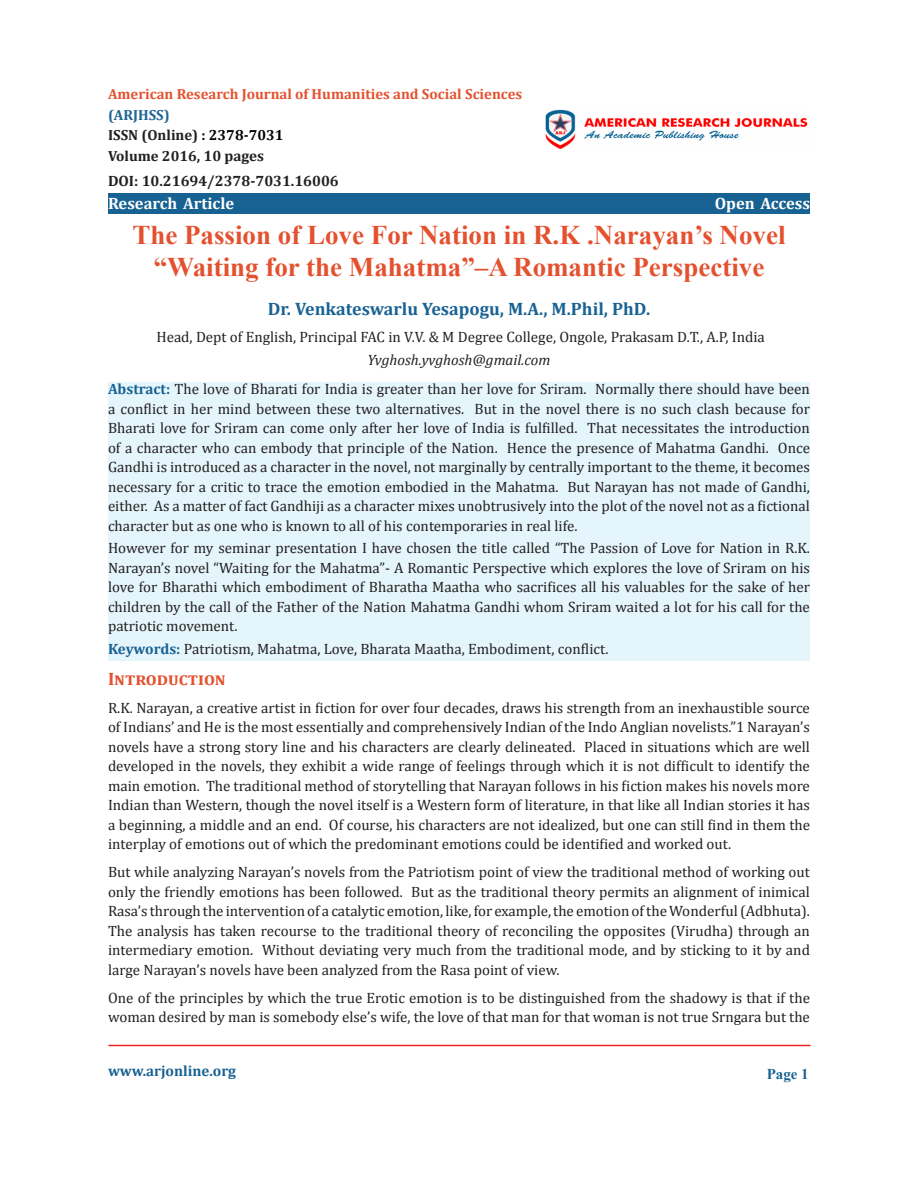
<style>
.page{position:relative;width:918px;height:1188px;background:#fff}
.page>*{position:absolute;margin:0;border:0;box-sizing:border-box;transform-origin:0 0}
.Default{font:700 27px/32.4px "Times New Roman";color:#e4512f;text-align:center}
.t1{font:700 18px "Cambria";color:#186293}
.List_Paragraph{font:700 18px "Cambria";color:#e4512f}
.t2{font:700 16.5px "Cambria";color:#fff}
.Body_Text_2{font:15px/19.5px "Cambria";color:#231f20;text-align:justify}
.t3{font:700 15px "Cambria";color:#231f20}
.t4{font:italic 15px "Cambria";color:#231f20}
.t5{font:700 15px "Cambria";color:#186293}
.t6{font:700 15px "Times New Roman";color:#186293}
.t7{font:700 14.7px "Cambria";color:#e4512f}
.t8{font:700 14.7px/20.7px "Cambria";color:#231f20}
.s1{color:#1f6596}
.s2{color:#000}
.s3{font-size:15px}
.s4{font-weight:700;color:#186293}
</style>
<div class="page">
<img style="left:545px;top:109px;width:263px;height:40px">
<div style="left:108px;top:193px;width:702px;height:21px;background:#186293"></div>
<hr style="left:108px;top:1045px;width:702px;height:1px;background:#ee2123">
<div style="left:108px;top:382px;width:702px;height:280px;background:#e5f5fc"></div>
<p class="t7" style="left:108px;top:84px;width:416px">American Research Journal of Humanities and Social Sciences</p>
<p class="t8" style="left:108px;top:104px;width:177px"><span class="s1">(ARJHSS)<br></span>ISSN (Online) <span class="s2">: 2378-7031<br></span>Volume 2016, <span class="s3">10 pages</span></p>
<p class="t3" style="left:108px;top:172px;width:232px">DOI: 10.21694/2378-7031.16006</p>
<p class="t2" style="left:108px;top:191px;width:128px">Research Article</p>
<p class="t2" style="left:715px;top:191px;width:97px">Open Access</p>
<p class="Default" style="left:132px;top:218px;width:655px">The Passion of Love For Nation in R.K .Narayan’s Novel “Waiting for the Mahatma”–A Romantic Perspective</p>
<p class="t1" style="left:268px;top:296px;width:384px">Dr. Venkateswarlu Yesapogu, M.A., M.Phil, PhD.</p>
<p class="Body_Text_2" style="left:156px;top:327px;width:610px">Head, Dept of English, Principal FAC in V.V. &amp; M Degree College, Ongole, Prakasam D.T., A.P, India</p>
<p class="t4" style="left:367px;top:350px;width:185px">Yvghosh.yvghosh@gmail.com</p>
<p class="Body_Text_2" style="left:108px;top:379px;width:704px"><span class="s4">Abstract:</span> The love of Bharati for India is greater than her love for Sriram. Normally there should have been a conflict in her mind between these two alternatives. But in the novel there is no such clash because for Bharati love for Sriram can come only after her love of India is fulfilled. That necessitates the introduction of a character who can embody that principle of the Nation. Hence the presence of Mahatma Gandhi. Once Gandhi is introduced as a character in the novel, not marginally by centrally important to the theme, it becomes necessary for a critic to trace the emotion embodied in the Mahatma. But Narayan has not made of Gandhi, either. As a matter of fact Gandhiji as a character mixes unobtrusively into the plot of the novel not as a fictional character but as one who is known to all of his contemporaries in real life.</p>
<p class="Body_Text_2" style="left:108px;top:538px;width:704px">However for my seminar presentation I have chosen the title called “The Passion of Love for Nation in R.K.<br>Narayan’s novel “Waiting for the Mahatma”- A Romantic Perspective which explores the love of Sriram on his love for Bharathi which embodiment of Bharatha Maatha who sacrifices all his valuables for the sake of her children by the call of the Father of the Nation Mahatma Gandhi whom Sriram waited a lot for his call for the patriotic movement.</p>
<p class="Body_Text_2" style="left:108px;top:639px;width:502px"><span class="s4">Keywords:</span> Patriotism, Mahatma, Love, Bharata Maatha, Embodiment, conflict.</p>
<p class="List_Paragraph" style="left:108px;top:666px;width:119px">Introduction</p>
<p class="Body_Text_2" style="left:108px;top:698px;width:704px">R.K. Narayan, a creative artist in fiction for over four decades, draws his strength from an inexhaustible source of Indians’ and He is the most essentially and comprehensively Indian of the Indo Anglian novelists.”1 Narayan’s novels have a strong story line and his characters are clearly delineated. Placed in situations which are well developed in the novels, they exhibit a wide range of feelings through which it is not difficult to identify the main emotion. The traditional method of storytelling that Narayan follows in his fiction makes his novels more Indian than Western, though the novel itself is a Western form of literature, in that like all Indian stories it has a beginning, a middle and an end. Of course, his characters are not idealized, but one can still find in them the interplay of emotions out of which the predominant emotions could be identified and worked out.</p>
<p class="Body_Text_2" style="left:108px;top:862px;width:704px">But while analyzing Narayan’s novels from the Patriotism point of view the traditional method of working out only the friendly emotions has been followed. But as the traditional theory permits an alignment of inimical Rasa’s through the intervention of a catalytic emotion, like, for example, the emotion of the Wonderful (Adbhuta).<br>The analysis has taken recourse to the traditional theory of reconciling the opposites (Virudha) through an intermediary emotion. Without deviating very much from the traditional mode, and by sticking to it by and large Narayan’s novels have been analyzed from the Rasa point of view.</p>
<p class="Body_Text_2" style="left:108px;top:988px;width:703px">One of the principles by which the true Erotic emotion is to be distinguished from the shadowy is that if the woman desired by man is somebody else’s wife, the love of that man for that woman is not true Srngara but the</p>
<p class="t5" style="left:108px;top:1061px;width:130px">www.arjonline.org</p>
<p class="t6" style="left:767px;top:1063px;width:44px">Page 1</p>
</div>
